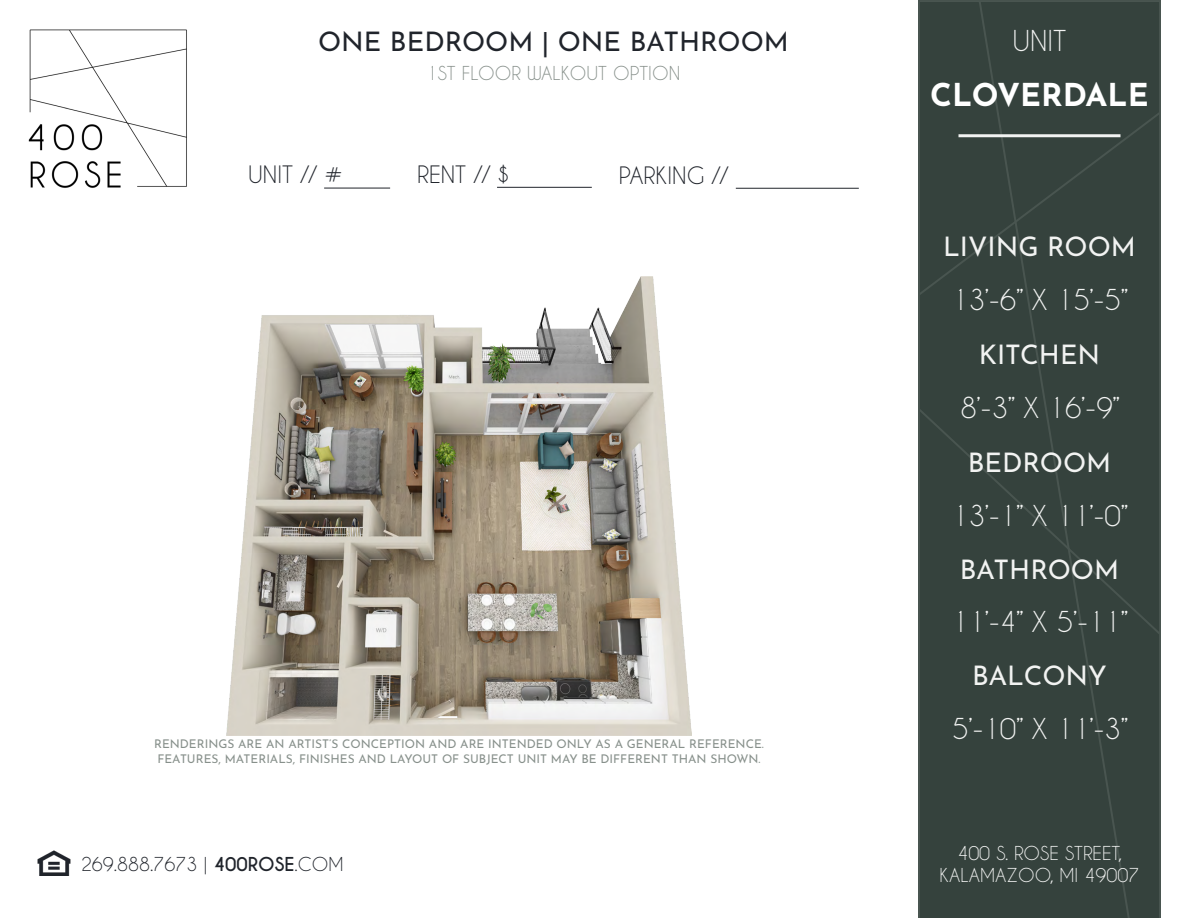
<style>
.page{position:relative;width:1188px;height:918px;background:#fff}
.page>*{position:absolute;margin:0;border:0;box-sizing:border-box;transform-origin:0 0}
.t1{font:700 31.5px "Josefin Sans";color:#fff}
.t2{font:27px "Caviar Dreams";color:#f2f3f2}
.t3{font:27px "Josefin Sans";color:#f2f3f2}
.t4{font:27px "Josefin Sans";color:#20242b}
.t5{font:22.5px "Caviar Dreams";color:#20242b}
.t6{font:18px/21.6px "Caviar Dreams";color:#f2f3f2;text-align:center}
.t7{font:18px "Caviar Dreams";color:#20242b}
.t8{font:18px "Caviar Dreams";color:#87908b}
.t9{font:12px/14.4px "Josefin Sans";color:#87908b}
.s1{font-weight:700}
</style>
<div class="page">
<div style="left:918px;top:0;width:243px;height:918px;background:#35423d"></div>
<svg style="left:920px;top:113px;width:239px;height:182px"></svg>
<svg style="left:977px;top:2px;width:155px;height:916px"></svg>
<hr style="left:918px;top:0;width:2px;height:918px;background:#87908b">
<hr style="left:919px;top:0;width:241px;height:2px;background:#87908b">
<hr style="left:1159px;top:0;width:2px;height:918px;background:#87908b">
<hr style="left:736px;top:188px;width:123px;height:1px;background:#20242b">
<hr style="left:497px;top:187px;width:95px;height:1px;background:#20242b">
<hr style="left:324px;top:188px;width:66px;height:1px;background:#20242b">
<img style="left:226px;top:277px;width:466px;height:459px">
<hr style="left:958px;top:134px;width:162px;height:3px;background:#f2f3f2">
<img style="left:28px;top:29px;width:159px;height:159px">
<img style="left:37px;top:850px;width:34px;height:26px">
<h2 class="t4" style="left:318px;top:19px;width:472px">ONE BEDROOM | ONE BATHROOM</h2>
<h3 class="t8" style="left:427px;top:62px;width:255px">1ST FLOOR WALKOUT OPTION</h3>
<h3 class="t5" style="left:248px;top:161px;width:96px">UNIT // #</h3>
<h3 class="t5" style="left:417px;top:161px;width:93px">RENT // $</h3>
<h3 class="t5" style="left:619px;top:162px;width:111px">PARKING //</h3>
<p class="t9" style="left:154px;top:735px;width:611px">RENDERINGS ARE AN ARTIST’S CONCEPTION AND ARE INTENDED ONLY AS A GENERAL REFERENCE.<br>FEATURES, MATERIALS, FINISHES AND LAYOUT OF SUBJECT UNIT MAY BE DIFFERENT THAN SHOWN.</p>
<h3 class="t7" style="left:81px;top:853px;width:264px">269.888.7673 | <span class="s1">400ROSE</span>.COM</h3>
<h2 class="t2" style="left:1013px;top:25px;width:55px">UNIT</h2>
<h1 class="t1" style="left:930px;top:67px;width:220px">CLOVERDALE</h1>
<h2 class="t3" style="left:943px;top:224px;width:194px">LIVING ROOM</h2>
<h2 class="t2" style="left:952px;top:284px;width:177px">13’-6” X 15’-5”</h2>
<h2 class="t3" style="left:979px;top:332px;width:123px">KITCHEN</h2>
<h2 class="t2" style="left:960px;top:392px;width:161px">8’-3” X 16’-9”</h2>
<h2 class="t3" style="left:968px;top:440px;width:145px">BEDROOM</h2>
<h2 class="t2" style="left:952px;top:499px;width:177px">13’-1” X 11’-0”</h2>
<h2 class="t3" style="left:960px;top:547px;width:161px">BATHROOM</h2>
<h2 class="t2" style="left:952px;top:606px;width:177px">11’-4” X 5’-11”</h2>
<h2 class="t3" style="left:972px;top:653px;width:136px">BALCONY</h2>
<h2 class="t2" style="left:952px;top:713px;width:177px">5’-10” X 11’-3”</h2>
<h3 class="t6" style="left:940px;top:842px;width:201px">400 S. ROSE STREET,<br>KALAMAZOO, MI 49007</h3>
</div>
